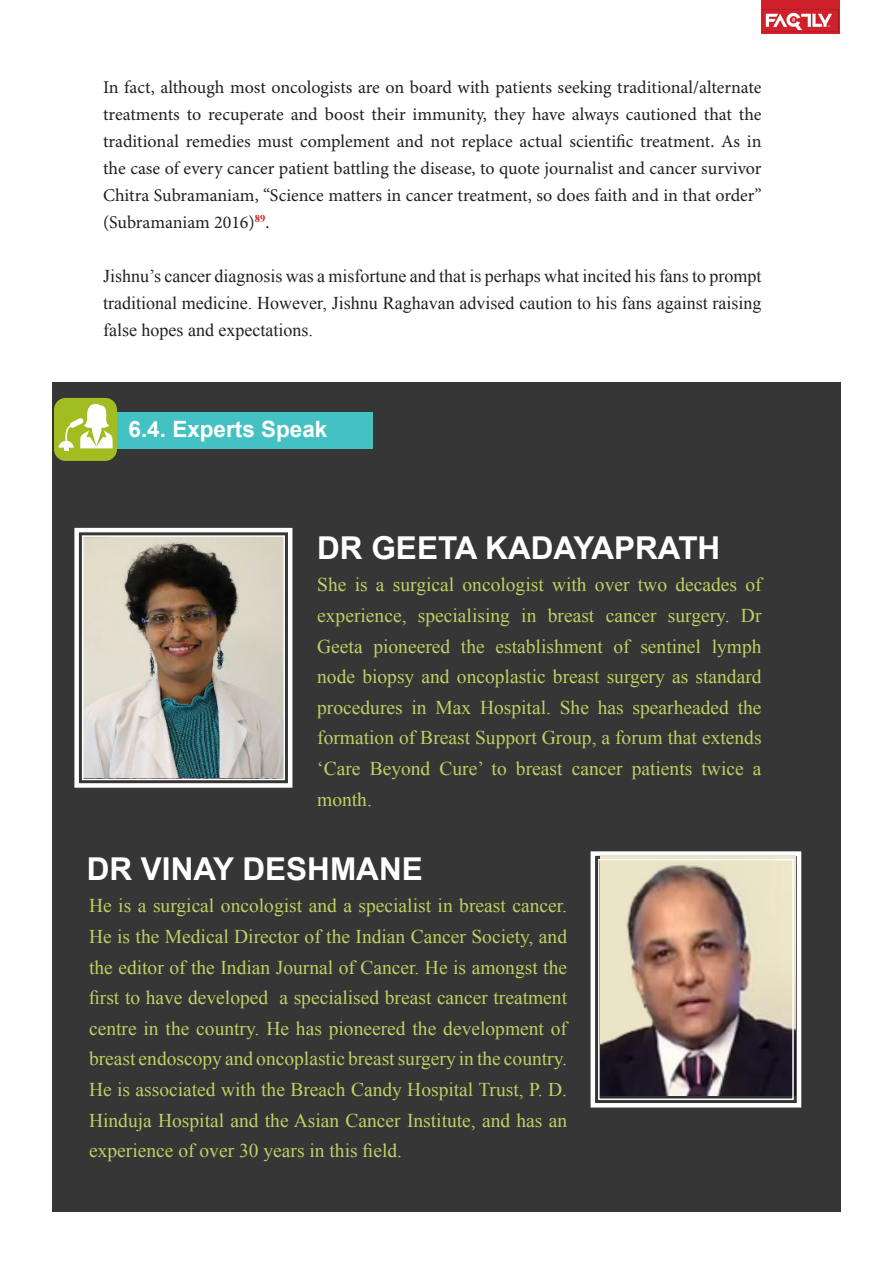
<style>
.page{position:relative;width:893px;height:1263px;background:#fff}
.page>*{position:absolute;margin:0;border:0;box-sizing:border-box;transform-origin:0 0}
.t1{font:700 31.5px "Arial";color:#fff}
.t2{font:700 22.5px "Arial";color:#fff}
.t3{font:19.5px/30.6px "Times New Roman";color:#bed164;text-align:justify}
.t4{font:18px/27px "Minion Pro";color:#231f20;text-align:justify}
.Paragraph_Style_2{font:18px/27px "Times New Roman";color:#231f20;text-align:justify}
</style>
<div class="page">
<div style="left:761px;top:0;width:78px;height:34px;background:#ce212b"></div>
<img style="left:762px;top:4px;width:78px;height:30px">
<div style="left:52px;top:382px;width:789px;height:829px;background:#353635"></div>
<div style="left:102px;top:412px;width:270px;height:37px;background:#44c1c2"></div>
<div style="left:54px;top:398px;width:63px;height:63px;background:#a2bd21;border-radius:12px"></div>
<svg style="left:59px;top:403px;width:54px;height:48px"></svg>
<img style="left:74px;top:527px;width:219px;height:261px">
<div style="left:82px;top:535px;width:203px;height:245px;border:2px solid #fff"></div>
<img style="left:590px;top:851px;width:212px;height:257px">
<div style="left:598px;top:859px;width:196px;height:241px;border:2px solid #fff"></div>
<p class="t4" style="left:103px;top:74px;width:660px">In fact, although most oncologists are on board with patients seeking traditional/alternate treatments to recuperate and boost their immunity, they have always cautioned that the traditional remedies must complement and not replace actual scientific treatment. As in the case of every cancer patient battling the disease, to quote journalist and cancer survivor Chitra Subramaniam, “Science matters in cancer treatment, so does faith and in that order” (Subramaniam 2016)<sup>89</sup>.</p>
<p class="Paragraph_Style_2" style="left:103px;top:262px;width:660px">Jishnu’s cancer diagnosis was a misfortune and that is perhaps what incited his fans to prompt traditional medicine. However, Jishnu Raghavan advised caution to his fans against raising false hopes and expectations.</p>
<p class="t2" style="left:129px;top:415px;width:200px">6.4. Experts Speak</p>
<p class="t1" style="left:317px;top:527px;width:405px">DR GEETA KADAYAPRATH</p>
<p class="t3" style="left:317px;top:569px;width:446px">She is a surgical oncologist with over two decades of experience, specialising in breast cancer surgery. Dr Geeta pioneered the establishment of sentinel lymph node biopsy and oncoplastic breast surgery as standard procedures in Max Hospital. She has spearheaded the formation of Breast Support Group, a forum that extends ‘Care Beyond Cure’ to breast cancer patients twice a month.</p>
<p class="t1" style="left:87px;top:848px;width:338px">DR VINAY DESHMANE</p>
<p class="t3" style="left:89px;top:890px;width:480px">He is a surgical oncologist and a specialist in breast cancer.<br>He is the Medical Director of the Indian Cancer Society, and the editor of the Indian Journal of Cancer. He is amongst the first to have developed a specialised breast cancer treatment centre in the country. He has pioneered the development of breast endoscopy and oncoplastic breast surgery in the country.<br>He is associated with the Breach Candy Hospital Trust, P. D.<br>Hinduja Hospital and the Asian Cancer Institute, and has an experience of over 30 years in this field.</p>
</div>
